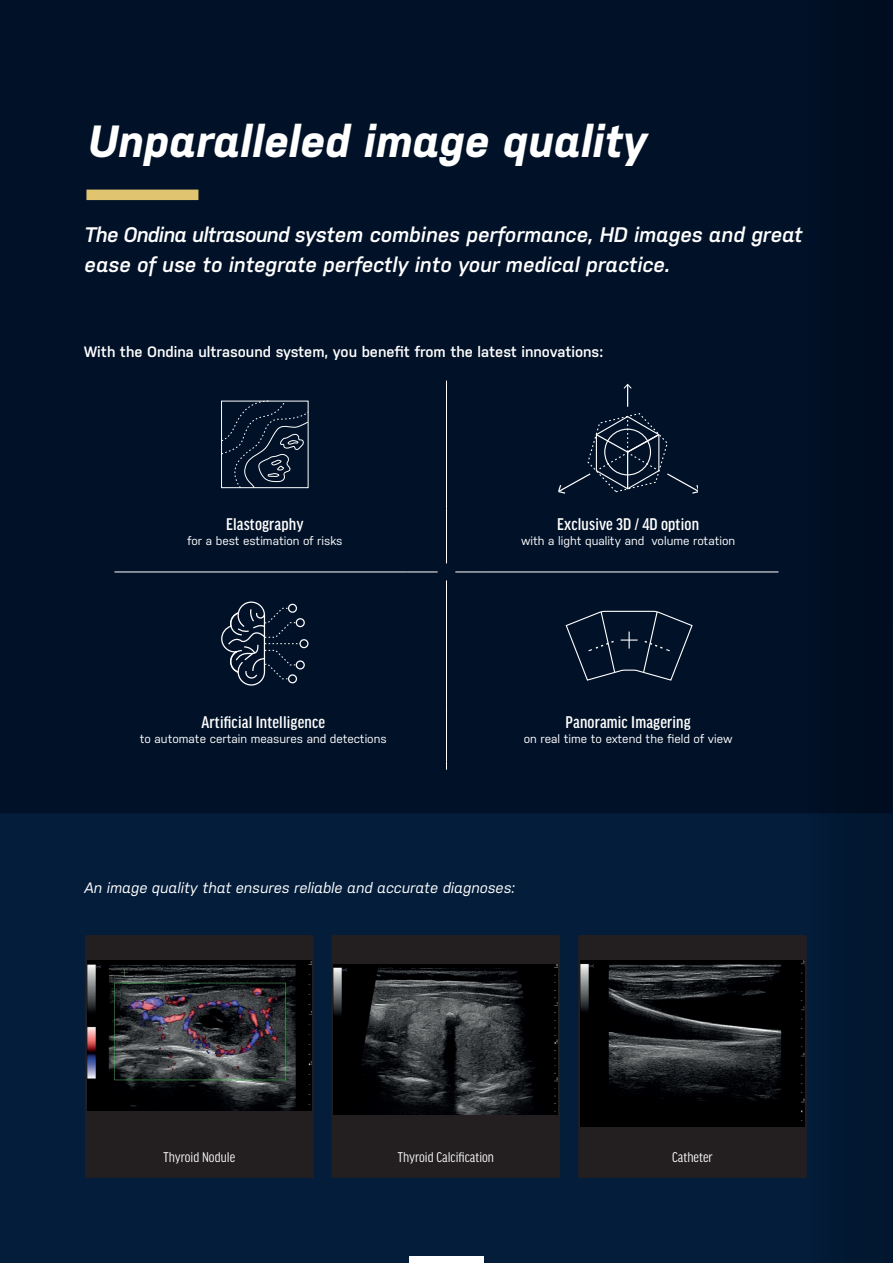
<style>
.page{position:relative;width:893px;height:1263px;background:#031d3b}
.page>*{position:absolute;margin:0;border:0;box-sizing:border-box;transform-origin:0 0}
.t1{font:italic 700 45px "Nudista";color:#fff}
.t2{font:italic 600 21px/30px "Nudista";color:#fff}
.t3{font:500 condensed 18px "Good Headline Pro";letter-spacing:.01em;color:#fff}
.t4{font:600 15px "Nudista";color:#fff}
.t5{font:italic 15px "Nudista";color:#fff}
.t6{font:condensed 15px "Good Headline Pro";color:#fff}
.t7{font:12px "Nudista";color:#fff}
</style>
<div class="page">
<div style="left:0;top:0;width:794px;height:813px;background:#001128"></div>
<div style="left:409px;top:1257px;width:75px;height:6px;background:#fff"></div>
<svg style="left:85px;top:935px;width:709px;height:243px;fill:#231f20"></svg>
<div style="left:87px;top:935px;width:224px;height:216px;background:#231f20"></div>
<img style="left:87px;top:960px;width:224px;height:151px">
<div style="left:334px;top:935px;width:224px;height:216px;background:#231f20"></div>
<img style="left:334px;top:965px;width:224px;height:149px">
<div style="left:580px;top:935px;width:224px;height:216px;background:#231f20"></div>
<img style="left:580px;top:960px;width:214px;height:166px">
<div style="left:86px;top:190px;width:112px;height:10px;background:#e1c470"></div>
<hr style="left:446px;top:381px;width:1px;height:127px;background:#fff">
<hr style="left:446px;top:508px;width:1px;height:55px;background:#fff">
<hr style="left:446px;top:580px;width:1px;height:126px;background:#fff">
<hr style="left:446px;top:706px;width:1px;height:55px;background:#fff">
<hr style="left:114px;top:572px;width:294px;height:1px;background:#fff">
<hr style="left:485px;top:572px;width:293px;height:1px;background:#fff">
<hr style="left:408px;top:572px;width:30px;height:1px;background:#fff">
<hr style="left:455px;top:572px;width:30px;height:1px;background:#fff">
<svg style="left:221px;top:400px;width:88px;height:89px;background:#112136"></svg>
<div style="left:221px;top:401px;width:88px;height:87px;border:1px solid #fff"></div>
<svg style="left:558px;top:384px;width:140px;height:110px;background:#0d1d33"></svg>
<div style="left:299px;top:639px;width:9px;height:9px;border:1px solid #fff;border-radius:50%"></div>
<div style="left:296px;top:660px;width:9px;height:9px;border:1px solid #fff;border-radius:50%"></div>
<div style="left:296px;top:618px;width:9px;height:9px;border:1px solid #fff;border-radius:50%"></div>
<svg style="left:220px;top:601px;width:80px;height:85px;background:#1b2a3e"></svg>
<svg style="left:565px;top:610px;width:128px;height:71px;background:#102035"></svg>
<svg style="left:794px;top:0;width:99px;height:1263px"></svg>
<h1 class="t1" style="left:88px;top:108px;width:560px">Unparalleled image quality</h1>
<h2 class="t2" style="left:85px;top:218px;width:720px">The Ondina ultrasound system combines performance, HD images and great ease of use to integrate perfectly into your medical practice.</h2>
<p class="t4" style="left:84px;top:341px;width:520px">With the Ondina ultrasound system, you benefit from the latest innovations:</p>
<h3 class="t3" style="left:226px;top:515px;width:79px">Elastography</h3>
<p class="t7" style="left:187px;top:532px;width:157px">for a best estimation of risks</p>
<h3 class="t3" style="left:201px;top:713px;width:125px">Artificial Intelligence</h3>
<p class="t7" style="left:140px;top:730px;width:248px">to automate certain measures and detections</p>
<h3 class="t3" style="left:557px;top:515px;width:143px">Exclusive 3D / 4D option</h3>
<p class="t7" style="left:521px;top:532px;width:216px">with a light quality and volume rotation</p>
<h3 class="t3" style="left:566px;top:713px;width:127px">Panoramic Imagering</h3>
<p class="t7" style="left:524px;top:730px;width:210px">on real time to extend the field of view</p>
<p class="t5" style="left:85px;top:877px;width:432px">An image quality that ensures reliable and accurate diagnoses:</p>
<p class="t6" style="left:163px;top:1150px;width:73px">Thyroid Nodule</p>
<p class="t6" style="left:398px;top:1150px;width:98px">Thyroid Calcification</p>
<p class="t6" style="left:672px;top:1150px;width:42px">Catheter</p>
</div>
